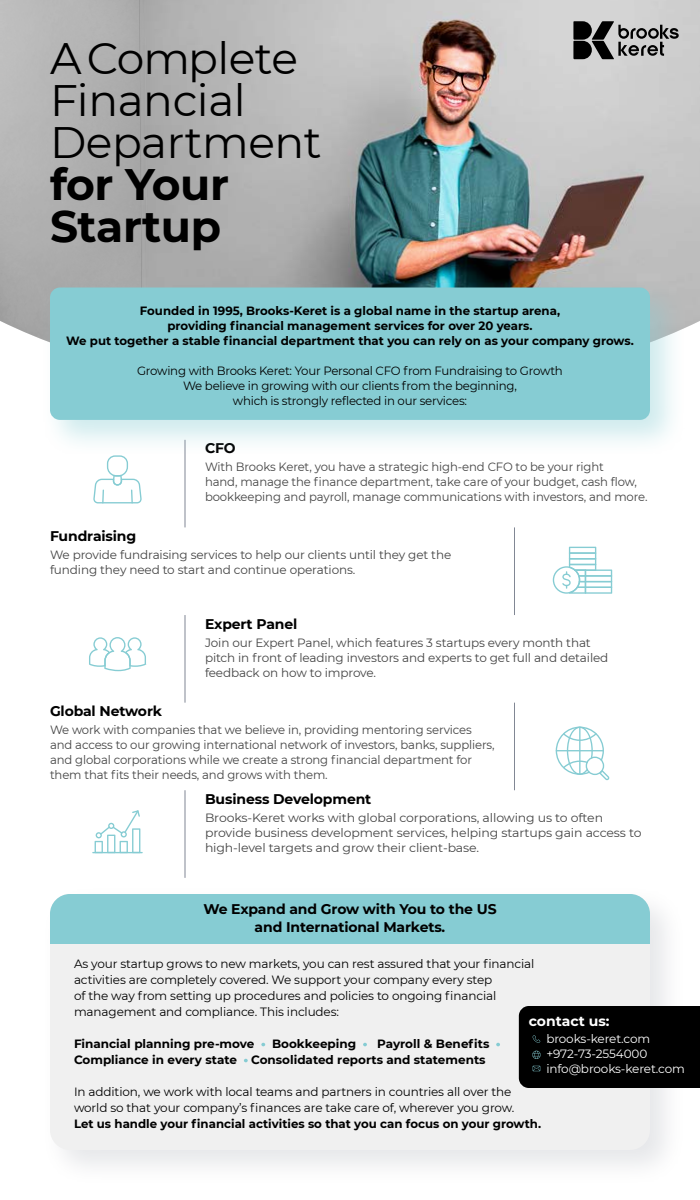
<style>
.page{position:relative;width:700px;height:1200px;background:#fff}
.page>*{position:absolute;margin:0;border:0;box-sizing:border-box;transform-origin:0 0}
.t1{font:44px/42px "Montserrat";letter-spacing:-.01em;color:#000}
.t2{font:700 44px/42px "Montserrat";letter-spacing:-.01em;color:#000}
.t3{font:700 14px/18px "Montserrat";letter-spacing:-.01em;color:#000;text-align:center}
.t4{font:700 14px "Montserrat";color:#fff}
.t5{font:12px/15px "Montserrat";letter-spacing:-.01em;color:#444}
.t6{font:12px/16px "Montserrat";letter-spacing:-.01em;color:#000}
.t7{font:700 12px/15px "Montserrat";color:#000}
.t8{font:12px/15px "Montserrat";letter-spacing:-.01em;color:#444;scale:1.04 1}
.t9{font:12px/15px "Montserrat";letter-spacing:-.01em;color:#fff}
</style>
<div class="page">
<img style="left:0;top:0;width:700px;height:340px">
<div style="left:42px;top:886px;width:645px;height:301px;background:#818794;opacity:.2"></div>
<div style="left:50px;top:894px;width:600px;height:256px;background:#f0f0f0;border-radius:20px"></div>
<div style="left:50px;top:894px;width:600px;height:49px;background:#86ccd3"></div>
<svg style="left:261px;top:1043px;width:4px;height:3px"></svg>
<svg style="left:363px;top:1043px;width:4px;height:3px"></svg>
<svg style="left:496px;top:1043px;width:4px;height:3px"></svg>
<svg style="left:244px;top:1059px;width:4px;height:3px"></svg>
<hr style="left:185px;top:440px;width:1px;height:87px;background:#818794">
<hr style="left:185px;top:615px;width:1px;height:88px;background:#818794">
<hr style="left:514px;top:527px;width:1px;height:88px;background:#818794">
<hr style="left:185px;top:790px;width:1px;height:88px;background:#818794">
<hr style="left:514px;top:703px;width:1px;height:87px;background:#818794">
<svg style="left:93px;top:456px;width:49px;height:47px"></svg>
<svg style="left:556px;top:727px;width:53px;height:53px"></svg>
<hr style="left:556px;top:750px;width:48px;height:1px;background:#86ccd3">
<hr style="left:579px;top:727px;width:2px;height:48px;background:#86ccd3">
<hr style="left:92px;top:852px;width:51px;height:1px;background:#86ccd3">
<svg style="left:95px;top:810px;width:45px;height:42px"></svg>
<svg style="left:89px;top:637px;width:57px;height:34px"></svg>
<svg style="left:553px;top:547px;width:59px;height:47px"></svg>
<div style="left:42px;top:279px;width:645px;height:177px;background:#86ccd3;opacity:.4"></div>
<div style="left:50px;top:288px;width:600px;height:132px;background:#86ccd3;border-radius:10px"></div>
<svg style="left:573px;top:21px;width:106px;height:38px;background:#7b7b7b"></svg>
<div style="left:519px;top:1006px;width:181px;height:82px;background:#000"></div>
<h1 class="t1" style="left:50px;top:35px;width:273px">AComplete<br>Financial<br>Department</h1>
<h1 class="t2" style="left:50px;top:161px;width:180px">for Your<br>Startup</h1>
<p class="t7" style="left:66px;top:303px;width:569px;text-align:center">Founded in 1995, Brooks-Keret is a global name in the startup arena,<br>providing financial management services for over 20 years.<br>We put together a stable financial department that you can rely on as your company grows.</p>
<p class="t6" style="left:137px;top:363px;width:427px;line-height:15px;text-align:center">Growing with Brooks Keret: Your Personal CFO from Fundraising to Growth<br>We believe in growing with our clients from the beginning,<br>which is strongly reflected in our services:</p>
<p class="t3" style="left:205px;top:439px;width:32px">CFO</p>
<p class="t3" style="left:50px;top:526px;width:88px">Fundraising</p>
<p class="t5" style="left:205px;top:459px;width:444px">With Brooks Keret, you have a strategic high-end CFO to be your right<br>hand, manage the finance department, take care of your budget, cash flow, bookkeeping and payroll, manage communications with investors, and more.</p>
<p class="t5" style="left:50px;top:547px;width:403px">We provide fundraising services to help our clients until they get the funding they need to start and continue operations.</p>
<p class="t3" style="left:205px;top:614px;width:94px">Expert Panel</p>
<p class="t3" style="left:50px;top:702px;width:114px">Global Network</p>
<p class="t5" style="left:205px;top:634px;width:405px">Join our Expert Panel, which features 3 startups every month that pitch in front of leading investors and experts to get full and detailed feedback on how to improve.</p>
<p class="t5" style="left:50px;top:722px;width:446px">We work with companies that we believe in, providing mentoring services and access to our growing international network of investors, banks, suppliers, and global corporations while we create a strong financial department for them that fits their needs, and grows with them.</p>
<p class="t8" style="left:205px;top:810px;width:421px">Brooks-Keret works with global corporations, allowing us to often provide business development services, helping startups gain access to high-level targets and grow their client-base.</p>
<p class="t3" style="left:205px;top:789px;width:168px">Business Development</p>
<p class="t3" style="left:203px;top:899px;width:295px">We Expand and Grow with You to the US and International Markets.</p>
<p class="t6" style="left:74px;top:956px;width:462px">As your startup grows to new markets, you can rest assured that your financial activities are completely covered. We support your company every step<br>of the way from setting up procedures and policies to ongoing financial management and compliance. This includes:</p>
<p class="t7" style="left:377px;top:1036px;width:114px">Payroll &amp; Benefits</p>
<p class="t4" style="left:529px;top:1011px;width:82px">contact us:</p>
<p class="t9" style="left:546px;top:1031px;width:140px">brooks-keret.com +972-73-2554000 info@brooks-keret.com</p>
<p class="t7" style="left:251px;top:1036px;width:236px;line-height:16px;text-indent:-177px">Financial planning pre-move<br>Consolidated reports and statements</p>
<p class="t7" style="left:272px;top:1036px;width:86px">Bookkeeping</p>
<p class="t7" style="left:74px;top:1052px;width:165px">Compliance in every state</p>
<p class="t6" style="left:74px;top:1084px;width:442px">In addition, we work with local teams and partners in countries all over the world so that your company s’ finances are take care of, wherever you grow.</p>
<p class="t7" style="left:74px;top:1116px;width:469px">Let us handle your financial activities so that you can focus on your growth.</p>
</div>
